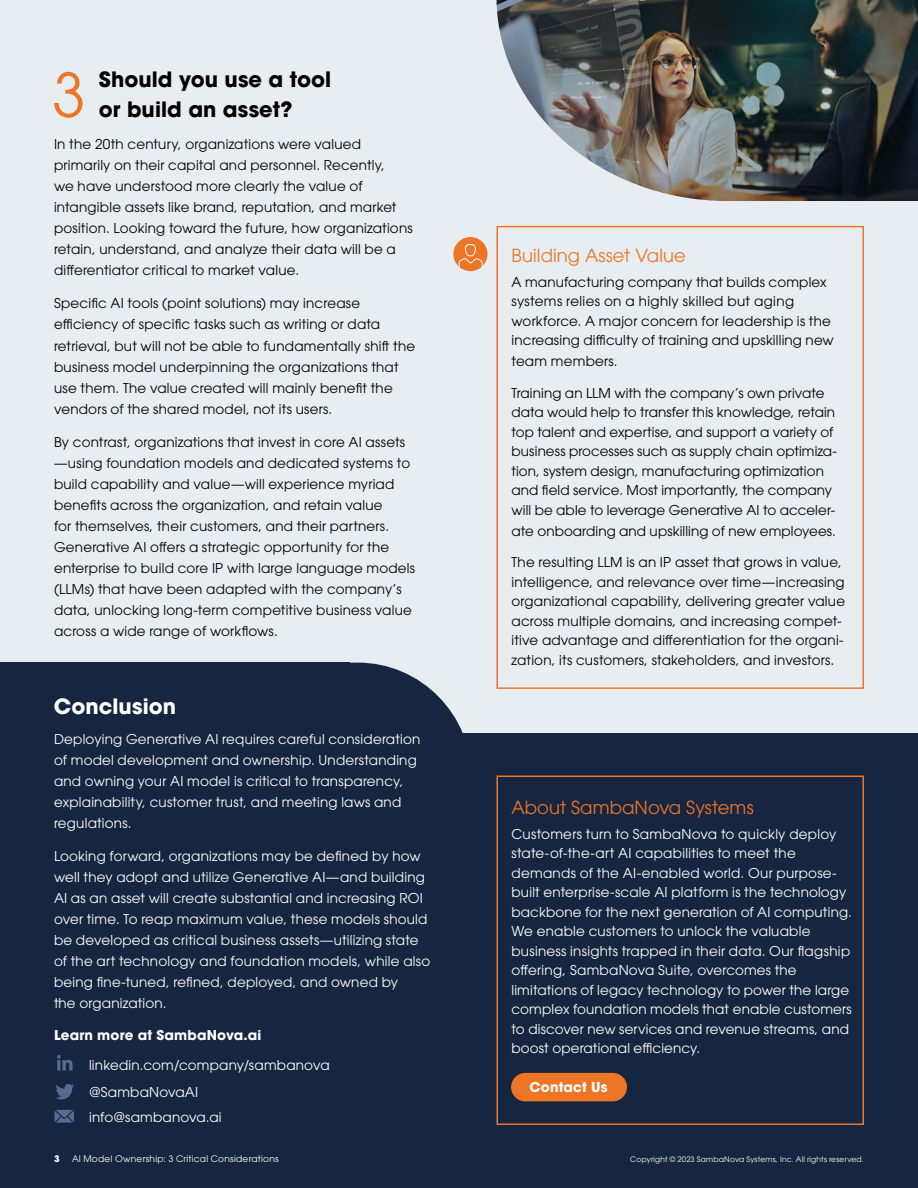
<style>
.page{position:relative;width:918px;height:1188px;background:#fff}
.page>*{position:absolute;margin:0;border:0;box-sizing:border-box;transform-origin:0 0}
.t1{font:60px "ITC Avant Garde Pro";color:#ed7526}
.t2{font:700 21px/30px "ITC Avant Garde Pro";letter-spacing:.005em;color:#000}
.t3{font:700 21px "ITC Avant Garde Pro";color:#fff}
.t4{font:18px "ITC Avant Garde Pro";letter-spacing:.005em;color:#ed7526}
.t5{font:13.5px/21px "ITC Avant Garde Pro";letter-spacing:.015em;color:#000}
.t6{font:13.5px/21px "ITC Avant Garde Pro";letter-spacing:.015em;color:#fff}
.t7{font:700 13.5px "ITC Avant Garde Pro";letter-spacing:.015em;color:#fff}
.t8{font:13.35px "ITC Avant Garde Pro";letter-spacing:.02em;color:#fff}
.t9{font:9px "ITC Avant Garde Pro";letter-spacing:.03em;color:#fff}
.t10{font:700 9px "ITC Avant Garde Pro";color:#fff}
.t11{font:7.5px "ITC Avant Garde Pro";letter-spacing:.03em;color:#fff}
</style>
<div class="page">
<div style="left:0;top:0;width:918px;height:792px;background:#e8edf2"></div>
<svg style="left:350px;top:663px;width:122px;height:71px"></svg>
<div style="left:0;top:663px;width:350px;height:135px;background:#172640"></div>
<div style="left:0;top:734px;width:918px;height:454px;background:#172640"></div>
<div style="left:496px;top:776px;width:368px;height:349px;border:2px solid #ed7526"></div>
<div style="left:511px;top:1073px;width:116px;height:28px;background:#ed7526;border-radius:14px"></div>
<div style="left:496px;top:226px;width:368px;height:463px;border:2px solid #ed7526"></div>
<svg style="left:453px;top:237px;width:35px;height:35px"></svg>
<img style="left:497px;top:0;width:421px;height:201px">
<svg style="left:57px;top:1055px;width:16px;height:16px"></svg>
<svg style="left:56px;top:1084px;width:18px;height:16px"></svg>
<svg style="left:55px;top:1110px;width:19px;height:13px"></svg>
<h2 class="t2" style="left:99px;top:64px;width:234px">Should you use a tool or build an asset?</h2>
<h1 class="t1" style="left:52px;top:58px;width:35px">3</h1>
<p class="t5" style="left:54px;top:134px;width:360px">In the 20th century, organizations were valued primarily on their capital and personnel. Recently,<br>we have understood more clearly the value of intangible assets like brand, reputation, and market position. Looking toward the future, how organizations retain, understand, and analyze their data will be a differentiator critical to market value.</p>
<p class="t5" style="left:54px;top:293px;width:363px">Specific AI tools (point solutions) may increase efficiency of specific tasks such as writing or data retrieval, but will not be able to fundamentally shift the business model underpinning the organizations that use them. The value created will mainly benefit the vendors of the shared model, not its users.</p>
<p class="t5" style="left:54px;top:431px;width:363px">By contrast, organizations that invest in core AI assets —using foundation models and dedicated systems to build capability and value—will experience myriad benefits across the organization, and retain value<br>for themselves, their customers, and their partners.<br>Generative AI offers a strategic opportunity for the enterprise to build core IP with large language models (LLMs) that have been adapted with the company’s data, unlocking long-term competitive business value across a wide range of workflows.</p>
<h2 class="t3" style="left:54px;top:692px;width:124px">Conclusion</h2>
<p class="t6" style="left:54px;top:728px;width:368px">Deploying Generative AI requires careful consideration of model development and ownership. Understanding and owning your AI model is critical to transparency, explainability, customer trust, and meeting laws and regulations.</p>
<p class="t6" style="left:54px;top:845px;width:378px">Looking forward, organizations may be defined by how well they adopt and utilize Generative AI—and building AI as an asset will create substantial and increasing ROI over time. To reap maximum value, these models should be developed as critical business assets—utilizing state of the art technology and foundation models, while also being fine-tuned, refined, deployed, and owned by<br>the organization.</p>
<p class="t7" style="left:54px;top:1026px;width:209px">Learn more at SambaNova.ai</p>
<p class="t6" style="left:89px;top:1052px;width:242px;line-height:26.5px">linkedin.com/company/sambanova @SambaNovaAI</p>
<p class="t8" style="left:89px;top:1109px;width:134px">info@sambanova.ai</p>
<h3 class="t4" style="left:512px;top:244px;width:176px">Building Asset Value</h3>
<p class="t5" style="left:512px;top:272px;width:324px;line-height:19.5px">A manufacturing company that builds complex systems relies on a highly skilled but aging workforce. A major concern for leadership is the increasing difficulty of training and upskilling new</p>
<p class="t5" style="left:512px;top:351px;width:108px">team members.</p>
<p class="t5" style="left:512px;top:383px;width:327px;line-height:19.5px">Training an LLM with the company’s own private data would help to transfer this knowledge, retain top talent and expertise, and support a variety of business processes such as supply chain optimiza&shy;tion, system design, manufacturing optimization and field service. Most importantly, the company will be able to leverage Generative AI to acceler-</p>
<p class="t5" style="left:512px;top:520px;width:326px">ate onboarding and upskilling of new employees.</p>
<p class="t5" style="left:512px;top:552px;width:335px;line-height:19.5px">The resulting LLM is an IP asset that grows in value, intelligence, and relevance over time—increasing organizational capability, delivering greater value across multiple domains, and increasing compet&shy;itive advantage and differentiation for the organi&shy;zation, its customers, stakeholders, and investors.</p>
<h3 class="t4" style="left:512px;top:796px;width:244px">About SambaNova Systems</h3>
<p class="t6" style="left:512px;top:824px;width:342px;line-height:19.5px">Customers turn to SambaNova to quickly deploy state-of-the-art AI capabilities to meet the demands of the AI-enabled world. Our purpose&shy;built enterprise-scale AI platform is the technology backbone for the next generation of AI computing.<br>We enable customers to unlock the valuable business insights trapped in their data. Our flagship offering, SambaNova Suite, overcomes the limitations of legacy technology to power the large complex foundation models that enable customers to discover new services and revenue streams, and boost operational efficiency.</p>
<p class="t7" style="left:530px;top:1078px;width:80px">Contact Us</p>
<p class="t10" style="left:54px;top:1152px;width:7px">3</p>
<p class="t9" style="left:72px;top:1153px;width:208px">AI Model Ownership: 3 Critical Considerations</p>
<p class="t11" style="left:630px;top:1154px;width:235px">Copyright © 2023 SambaNova Systems, Inc. All rights reserved.</p>
</div>
